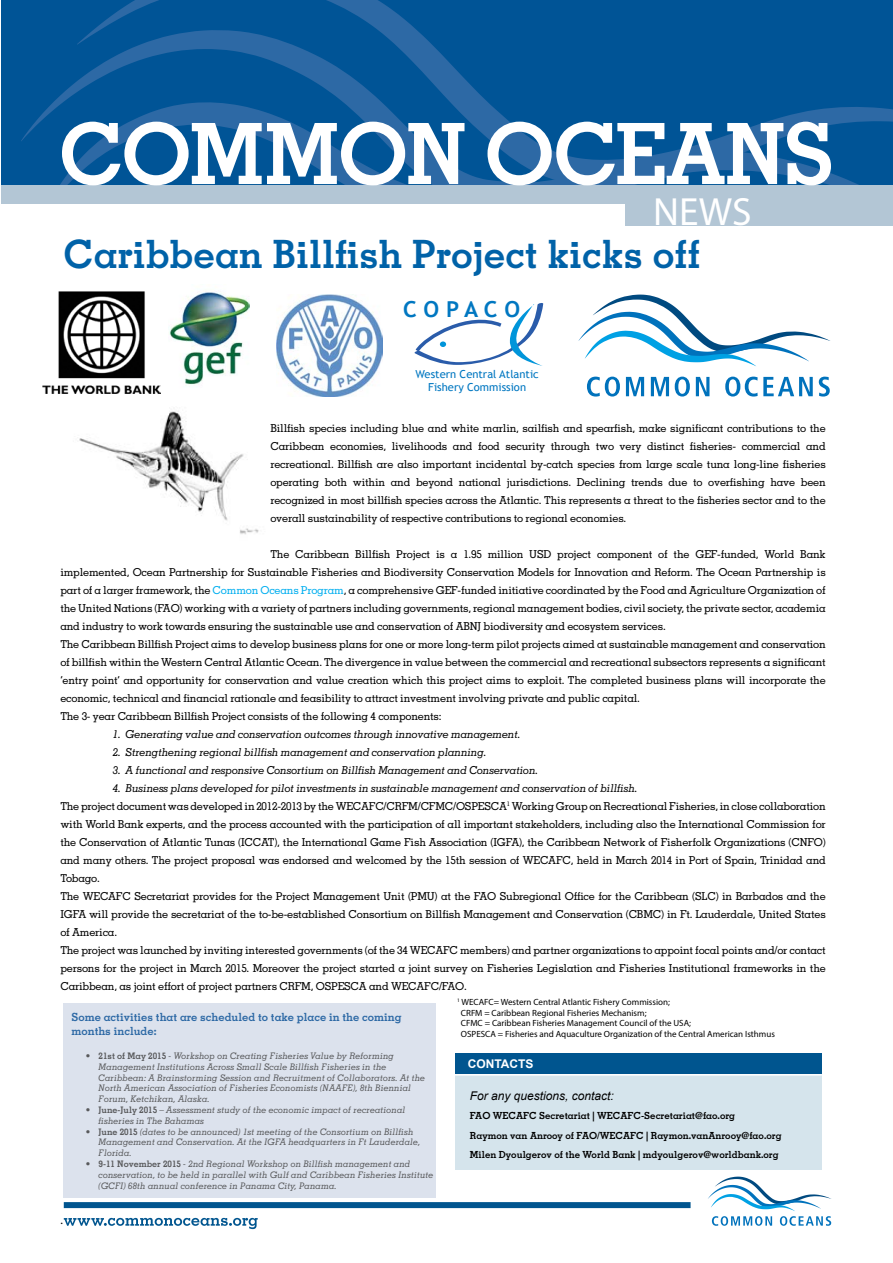
<style>
.page{position:relative;width:893px;height:1263px;background:#fff}
.page>*{position:absolute;margin:0;border:0;box-sizing:border-box;transform-origin:0 0}
.t1{font:39.45px "Myriad Pro";color:#fff}
.t2{font:700 39px "Memphis LT Std";color:#0062a8}
.t3{font:700 22.05px "Trebuchet MS";color:#0077c1}
.t4{font:italic 12px "Arial";color:#000}
.t5{font:700 12px "Arial";color:#fff}
.t6{font:12px "Myriad Pro";color:#000}
.t7{font:700 11.25px/13.5px "Memphis LT Std";color:#2d69a5}
.t8{font:500 10.95px/18px "Memphis LT Std";letter-spacing:-.02em;color:#000}
.t9{font:italic 500 10.95px "Memphis LT Std";letter-spacing:-.02em;color:#000}
.t10{font:10.95px/13.2px "Trebuchet MS";color:#0077c1;text-align:center}
.t11{font:700 9.75px/19.5px "Memphis LT Std";color:#000}
.t12{font:italic 500 9px/10.8px "Memphis LT Std";color:#58595b}
.t13{font:9px/10.8px "Myriad Pro";color:#000}
.s1{color:#00aeef}
.s2{font-style:italic}
.s3{font-weight:700;font-style:normal}
</style>
<div class="page">
<svg style="left:64px;top:1218px;width:194px;height:11px"></svg>
<div style="left:64px;top:1202px;width:627px;height:6px;background:#00558f"></div>
<div style="left:1px;top:0;width:892px;height:188px;background:#005496"></div>
<svg style="left:94px;top:0;width:322px;height:30px"></svg>
<svg style="left:21px;top:30px;width:872px;height:155px"></svg>
<svg style="left:45px;top:101px;width:668px;height:84px"></svg>
<div style="left:1px;top:185px;width:892px;height:18px;background:#b3c6d5"></div>
<div style="left:625px;top:194px;width:268px;height:32px;background:#b3c6d5"></div>
<svg style="left:62px;top:122px;width:769px;height:63px"></svg>
<svg style="left:708px;top:1176px;width:123px;height:50px"></svg>
<img style="left:79px;top:411px;width:180px;height:124px">
<div style="left:455px;top:1053px;width:367px;height:22px;background:#00558f"></div>
<div style="left:455px;top:1075px;width:367px;height:95px;background:#d5e4ec"></div>
<hr style="left:455px;top:1074px;width:367px;height:1px;background:#fff">
<img style="left:43px;top:291px;width:117px;height:102px">
<img style="left:276px;top:294px;width:106px;height:103px">
<svg style="left:414px;top:303px;width:129px;height:63px"></svg>
<img style="left:169px;top:292px;width:81px;height:93px">
<svg style="left:587px;top:377px;width:33px;height:19px"></svg>
<svg style="left:626px;top:377px;width:18px;height:19px"></svg>
<svg style="left:651px;top:377px;width:18px;height:19px"></svg>
<svg style="left:675px;top:377px;width:15px;height:19px"></svg>
<svg style="left:696px;top:377px;width:13px;height:19px"></svg>
<svg style="left:725px;top:377px;width:88px;height:19px"></svg>
<svg style="left:819px;top:377px;width:11px;height:19px"></svg>
<svg style="left:578px;top:295px;width:252px;height:71px"></svg>
<div style="left:63px;top:1003px;width:373px;height:195px;background:#dce2ed"></div>
<h1 class="t1" style="left:653px;top:187px;width:100px">NEWS</h1>
<h2 class="t2" style="left:63px;top:229px;width:638px">Caribbean Billfish Project kicks off</h2>
<h3 class="t3" style="left:403px;top:295px;width:119px">C O P A C O</h3>
<p class="t10" style="left:416px;top:367px;width:125px">Western Central Atlantic<br>Fishery Commission</p>
<p class="t8" style="left:270px;top:419px;width:557px;text-align:justify">Billfish species including blue and white marlin, sailfish and spearfish, make significant contributions to the Caribbean economies, livelihoods and food security through two very distinct fisheries- commercial and recreational. Billfish are also important incidental by-catch species from large scale tuna long-line fisheries operating both within and beyond national jurisdictions. Declining trends due to overfishing have been recognized in most billfish species across the Atlantic. This represents a threat to the fisheries sector and to the overall sustainability of respective contributions to regional economies.</p>
<p class="t8" style="left:60px;top:545px;width:767px;text-indent:210px">The Caribbean Billfish Project is a 1.95 million USD project component of the GEF-funded, World Bank implemented, Ocean Partnership for Sustainable Fisheries and Biodiversity Conservation Models for Innovation and Reform. The Ocean Partnership is part of a larger framework, the <span class="s1">Common Oceans Program</span>, a comprehensive GEF-funded initiative coordinated by the Food and Agriculture Organization of the United Nations (FAO) working with a variety of partners including governments, regional management bodies, civil society, the private sector, academia and industry to work towards ensuring the sustainable use and conservation of ABNJ biodiversity and ecosystem services.<br>The Caribbean Billfish Project aims to develop business plans for one or more long-term pilot projects aimed at sustainable management and conservation of billfish within the Western Central Atlantic Ocean. The divergence in value between the commercial and recreational subsectors represents a significant ‘entry point’ and opportunity for conservation and value creation which this project aims to exploit. The completed business plans will incorporate the economic, technical and financial rationale and feasibility to attract investment involving private and public capital.<br>The 3- year Caribbean Billfish Project consists of the following 4 components:</p>
<p class="t9" style="left:113px;top:727px;width:409px">1. Generating value and conservation outcomes through innovative management.</p>
<p class="t9" style="left:113px;top:745px;width:375px">2. Strengthening regional billfish management and conservation planning.</p>
<p class="t9" style="left:113px;top:763px;width:427px">3. A functional and responsive Consortium on Billfish Management and Conservation.</p>
<p class="t8" style="left:60px;top:779px;width:767px;text-indent:53px"><span class="s2">4. Business plans developed for pilot investments in sustainable management and conservation of billfish.<br></span>The project document was developed in 2012-2013 by the WECAFC/CRFM/CFMC/OSPESCA<sup>1</sup> Working Group on Recreational Fisheries, in close collaboration with World Bank experts, and the process accounted with the participation of all important stakeholders, including also the International Commission for the Conservation of Atlantic Tunas (ICCAT), the International Game Fish Association (IGFA), the Caribbean Network of Fisherfolk Organizations (CNFO) and many others. The project proposal was endorsed and welcomed by the 15th session of WECAFC, held in March 2014 in Port of Spain, Trinidad and Tobago.<br>The WECAFC Secretariat provides for the Project Management Unit (PMU) at the FAO Subregional Office for the Caribbean (SLC) in Barbados and the IGFA will provide the secretariat of the to-be-established Consortium on Billfish Management and Conservation (CBMC) in Ft. Lauderdale, United States of America.<br>The project was launched by inviting interested governments (of the 34 WECAFC members) and partner organizations to appoint focal points and/or contact persons for the project in March 2015. Moreover the project started a joint survey on Fisheries Legislation and Fisheries Institutional frameworks in the Caribbean, as joint effort of project partners CRFM, OSPESCA and WECAFC/FAO.</p>
<p class="t7" style="left:72px;top:1010px;width:331px">Some activities that are scheduled to take place in the coming months include:</p>
<p class="t12" style="left:99px;top:1050px;width:328px;text-indent:-13px"><span class="s3">• 21st of May 2015</span> - Workshop on Creating Fisheries Value by Reforming Management Institutions Across Small Scale Billfish Fisheries in the Caribbean: A Brainstorming Session and Recruitment of Collaborators. At the North American Association of Fisheries Economists (NAAFE), 8th Biennial Forum, Ketchikan, Alaska.</p>
<p class="t12" style="left:99px;top:1104px;width:308px;text-indent:-13px"><span class="s3">• June-July 2015</span> – Assessment study of the economic impact of recreational fisheries in The Bahamas</p>
<p class="t12" style="left:99px;top:1126px;width:323px;text-indent:-13px"><span class="s3">• June 2015</span> (dates to be announced) 1st meeting of the Consortium on Billfish<br>Management and Conservation. At the IGFA headquarters in Ft Lauderdale,<br>Florida.</p>
<p class="t12" style="left:99px;top:1158px;width:336px;text-indent:-13px"><span class="s3">• 9-11 November 2015</span> - 2nd Regional Workshop on Billfish management and conservation, to be held in parallel with Gulf and Caribbean Fisheries Institute (GCFI) 68th annual conference in Panama City, Panama.</p>
<p class="t6" style="left:60px;top:1213px;width:4px">.</p>
<p class="t13" style="left:461px;top:996px;width:315px;text-indent:-4px"><sup>1</sup> WECAFC= Western Central Atlantic Fishery Commission;<br>CRFM = Caribbean Regional Fisheries Mechanism;<br>CFMC = Caribbean Fisheries Management Council of the USA;<br>OSPESCA = Fisheries and Aquaculture Organization of the Central American Isthmus</p>
<p class="t5" style="left:468px;top:1056px;width:67px">CONTACTS</p>
<p class="t4" style="left:470px;top:1088px;width:146px">For any questions, contact:</p>
<p class="t11" style="left:470px;top:1106px;width:313px">FAO WECAFC Secretariat | WECAFC-Secretariat@fao.org<br>Raymon van Anrooy of FAO/WECAFC | Raymon.vanAnrooy@fao.org<br>Milen Dyoulgerov of the World Bank | mdyoulgerov@worldbank.org</p>
</div>
